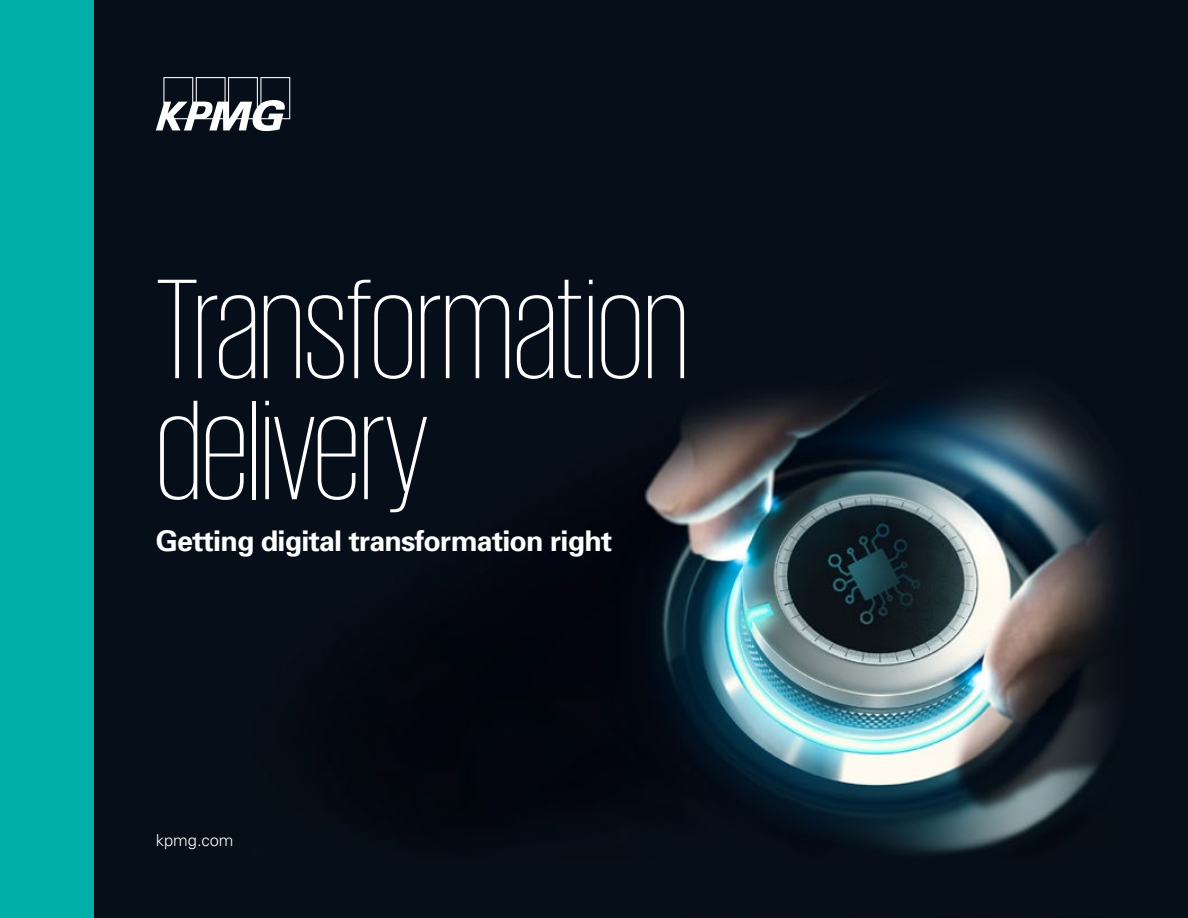
<style>
.page{position:relative;width:1188px;height:918px;background:#fff}
.page>*{position:absolute;margin:0;border:0;box-sizing:border-box;transform-origin:0 0}
.t1{font:200 145.2px/121.1px "KPMG";color:#fff}
.t2{font:700 28.5px "Univers";letter-spacing:-.025em;color:#fff}
.t3{font:300 16.5px "Univers";color:#fff}
</style>
<div class="page">
<img style="left:94px;top:0;width:1094px;height:918px">
<svg style="left:156px;top:77px;width:134px;height:54px"></svg>
<div style="left:0;top:0;width:94px;height:918px;background:#00afa8"></div>
<h1 class="t1" style="left:156px;top:266px;width:534px">Transformation delivery</h1>
<p class="t2" style="left:156px;top:523px;width:458px">Getting digital transformation right</p>
<p class="t3" style="left:156px;top:831px;width:79px">kpmg.com</p>
</div>
